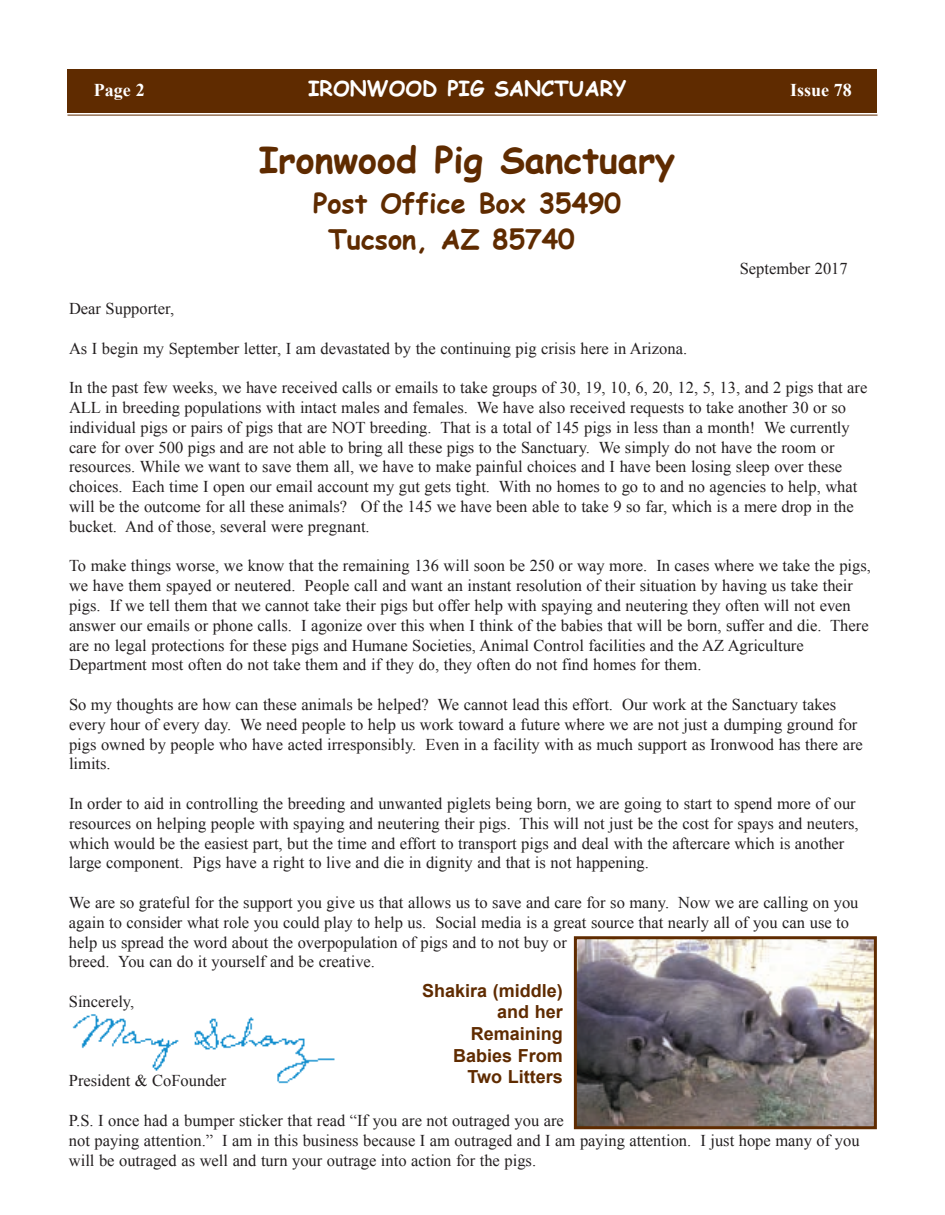
<style>
.page{position:relative;width:945px;height:1215px;background:#fff}
.page>*{position:absolute;margin:0;border:0;box-sizing:border-box;transform-origin:0 0}
.t1{font:700 36px "Comic Sans MS";color:#5f2b00}
.t2{font:700 27px/35.4px "Comic Sans MS";color:#5f2b00}
.t3{font:700 21px "Comic Sans MS";color:#fff}
.t4{font:700 18px/21.6px "Arial";color:#5f2b00;text-align:right}
.t5{font:700 18px "Times New Roman";color:#fff}
.t6{font:16.5px/19.8px "Times New Roman";color:#231f20}
</style>
<div class="page">
<img style="left:72px;top:1014px;width:263px;height:70px">
<div style="left:68px;top:69px;width:810px;height:43px;background:#5f2b00"></div>
<hr style="left:68px;top:115px;width:810px;height:1px;background:#5f2b00">
<img style="left:578px;top:940px;width:295px;height:185px">
<div style="left:574px;top:936px;width:303px;height:193px;border:3px solid #5f2b00"></div>
<p class="t5" style="left:94px;top:78px;width:52px">Page 2</p>
<p class="t3" style="left:308px;top:73px;width:320px">IRONWOOD PIG SANCTUARY</p>
<p class="t5" style="left:790px;top:78px;width:63px">Issue 78</p>
<h1 class="t1" style="left:259px;top:134px;width:418px">Ironwood Pig Sanctuary</h1>
<h2 class="t2" style="left:328px;top:185px;width:294px;text-indent:-15px">Post Office Box 35490<br>Tucson, AZ 85740</h2>
<p class="t6" style="left:740px;top:259px;width:110px">September 2017</p>
<p class="t6" style="left:69px;top:298px;width:107px">Dear Supporter,</p>
<p class="t6" style="left:69px;top:338px;width:620px">As I begin my September letter, I am devastated by the continuing pig crisis here in Arizona.</p>
<p class="t6" style="left:69px;top:378px;width:800px">In the past few weeks, we have received calls or emails to take groups of 30, 19, 10, 6, 20, 12, 5, 13, and 2 pigs that are ALL in breeding populations with intact males and females. We have also received requests to take another 30 or so individual pigs or pairs of pigs that are NOT breeding. That is a total of 145 pigs in less than a month! We currently care for over 500 pigs and are not able to bring all these pigs to the Sanctuary. We simply do not have the room or resources. While we want to save them all, we have to make painful choices and I have been losing sleep over these choices. Each time I open our email account my gut gets tight. With no homes to go to and no agencies to help, what will be the outcome for all these animals? Of the 145 we have been able to take 9 so far, which is a mere drop in the bucket. And of those, several were pregnant.</p>
<p class="t6" style="left:69px;top:556px;width:803px">To make things worse, we know that the remaining 136 will soon be 250 or way more. In cases where we take the pigs, we have them spayed or neutered. People call and want an instant resolution of their situation by having us take their pigs. If we tell them that we cannot take their pigs but offer help with spaying and neutering they often will not even answer our emails or phone calls. I agonize over this when I think of the babies that will be born, suffer and die. There are no legal protections for these pigs and Humane Societies, Animal Control facilities and the AZ Agriculture Department most often do not take them and if they do, they often do not find homes for them.</p>
<p class="t6" style="left:69px;top:694px;width:795px">So my thoughts are how can these animals be helped? We cannot lead this effort. Our work at the Sanctuary takes every hour of every day. We need people to help us work toward a future where we are not just a dumping ground for pigs owned by people who have acted irresponsibly. Even in a facility with as much support as Ironwood has there are limits.</p>
<p class="t6" style="left:69px;top:793px;width:791px">In order to aid in controlling the breeding and unwanted piglets being born, we are going to start to spend more of our resources on helping people with spaying and neutering their pigs. This will not just be the cost for spays and neuters, which would be the easiest part, but the time and effort to transport pigs and deal with the aftercare which is another large component. Pigs have a right to live and die in dignity and that is not happening.</p>
<p class="t6" style="left:69px;top:892px;width:791px">We are so grateful for the support you give us that allows us to save and care for so many. Now we are calling on you again to consider what role you could play to help us. Social media is a great source that nearly all of you can use to help us spread the word about the overpopulation of pigs and to not buy or<br>breed. You can do it yourself and be creative.</p>
<p class="t6" style="left:69px;top:991px;width:67px">Sincerely,</p>
<p class="t4" style="left:422px;top:980px;width:142px">Shakira (middle) and her<br>Remaining<br>Babies From<br>Two Litters</p>
<p class="t6" style="left:69px;top:1070px;width:159px">President &amp; CoFounder</p>
<p class="t6" style="left:69px;top:1110px;width:792px">P.S. I once had a bumper sticker that read “If you are not outraged you are<br>not paying attention.” I am in this business because I am outraged and I am paying attention. I just hope many of you will be outraged as well and turn your outrage into action for the pigs.</p>
</div>
